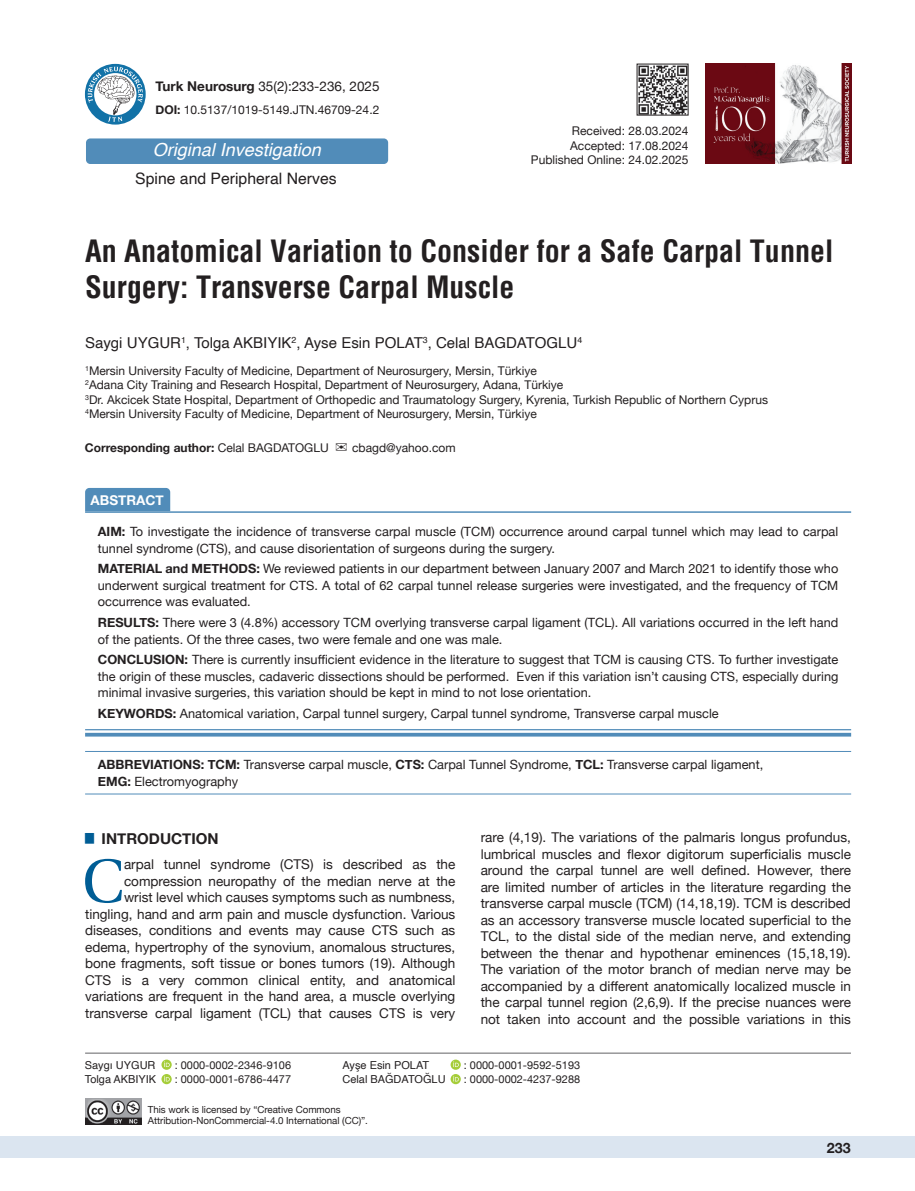
<style>
.page{position:relative;width:915px;height:1191px;background:#fff}
.page>*{position:absolute;margin:0;border:0;box-sizing:border-box;transform-origin:0 0}
.t1{font:61.2px "Utopia";color:#005d95}
.t2{font:700 condensed 30px/36px "Helvetica";color:#231f20}
.t3{font:italic 18px "Helvetica";color:#fff}
.t4{font:15.75px "Helvetica";color:#231f20}
.t5{font:15px "Helvetica";color:#231f20}
.t6{font:700 15px "Helvetica Neue";color:#231f20}
.t7{font:700 14.25px "Helvetica Neue";color:#231f20}
.t8{font:13.5px/16.5px "Helvetica Neue";color:#231f20;text-align:justify}
.t9{font:700 13.5px "Helvetica Neue";color:#fff}
.t10{font:12.75px/16.5px "Helvetica Neue";color:#231f20}
.t11{font:12px/14.4px "Helvetica Neue";color:#231f20}
.t12{font:700 12px "Helvetica Neue";color:#231f20}
.t13{font:10.95px "Helvetica Neue";color:#231f20}
.t14{font:10.95px "Helvetica";color:#231f20}
.t15{font:9.75px/11.2px "Helvetica Neue";letter-spacing:-.005em;color:#231f20}
.s1{font-weight:700}
.s2{font-weight:400}
</style>
<div class="page">
<div style="left:0;top:1136px;width:914px;height:22px;background:#dbe5f0"></div>
<hr style="left:85px;top:1052px;width:765px;height:1px;background:#636366">
<div style="left:85px;top:488px;width:85px;height:23px;background:#518cb9"></div>
<svg style="left:85px;top:730px;width:765px;height:3px"></svg>
<hr style="left:85px;top:511px;width:765px;height:2px;background:#518cb9">
<hr style="left:85px;top:729px;width:765px;height:1px;background:#518cb9">
<hr style="left:85px;top:733px;width:765px;height:3px;background:#518cb9">
<hr style="left:85px;top:751px;width:765px;height:1px;background:#518cb9">
<hr style="left:85px;top:793px;width:765px;height:1px;background:#518cb9">
<svg style="left:161px;top:1059px;width:11px;height:10px"></svg>
<svg style="left:164px;top:1061px;width:6px;height:6px"></svg>
<svg style="left:161px;top:1074px;width:11px;height:10px"></svg>
<svg style="left:164px;top:1075px;width:6px;height:6px"></svg>
<svg style="left:450px;top:1059px;width:10px;height:10px"></svg>
<svg style="left:453px;top:1061px;width:5px;height:6px"></svg>
<svg style="left:450px;top:1074px;width:10px;height:10px"></svg>
<svg style="left:453px;top:1075px;width:5px;height:6px"></svg>
<svg style="left:85px;top:64px;width:61px;height:61px"></svg>
<svg style="left:88px;top:67px;width:55px;height:55px"></svg>
<div style="left:86px;top:138px;width:302px;height:26px;background:#518cb9;border-radius:4px"></div>
<img style="left:638px;top:66px;width:48px;height:47px">
<div style="left:636px;top:64px;width:52px;height:51px;border:1px solid #231f20"></div>
<img style="left:705px;top:64px;width:145px;height:100px">
<img style="left:85px;top:1098px;width:56px;height:26px">
<p class="t8" style="left:155px;top:79px;width:225px"><span class="s1">Turk Neurosurg</span> 35(2):233-236, 2025</p>
<p class="t11" style="left:155px;top:103px;width:225px"><span class="s1">DOI:</span> 10.5137/1019-5149.JTN.46709-24.2</p>
<h3 class="t3" style="left:153px;top:136px;width:170px">Original Investigation</h3>
<p class="t4" style="left:135px;top:166px;width:203px">Spine and Peripheral Nerves</p>
<p class="t11" style="left:530px;top:124px;width:159px;text-align:right">Received: 28.03.2024<br>Accepted: 17.08.2024<br>Published Online: 24.02.2025</p>
<h2 class="t2" style="left:85px;top:233px;width:749px">An Anatomical Variation to Consider for a Safe Carpal Tunnel<br>Surgery: Transverse Carpal Muscle</h2>
<p class="t5" style="left:85px;top:331px;width:498px">Saygi UYGUR<sup>1</sup>, Tolga AKBIYIK<sup>2</sup>, Ayse Esin POLAT<sup>3</sup>, Celal BAGDATOGLU<sup>4</sup></p>
<p class="t11" style="left:85px;top:364px;width:684px"><sup>1</sup>Mersin University Faculty of Medicine, Department of Neurosurgery, Mersin, Türkiye<br><sup>2</sup>Adana City Training and Research Hospital, Department of Neurosurgery, Adana, Türkiye<br><sup>3</sup>Dr. Akcicek State Hospital, Department of Orthopedic and Traumatology Surgery, Kyrenia, Turkish Republic of Northern Cyprus <sup>4</sup>Mersin University Faculty of Medicine, Department of Neurosurgery, Mersin, Türkiye</p>
<p class="t12" style="left:85px;top:438px;width:245px">Corresponding author: <span class="s2">Celal BAGDATOGLU</span></p>
<p class="t11" style="left:352px;top:441px;width:105px">cbagd@yahoo.com</p>
<p class="t9" style="left:91px;top:489px;width:75px">ABSTRACT</p>
<p class="t10" style="left:98px;top:524px;width:741px"><span class="s1">AIM:</span> To investigate the incidence of transverse carpal muscle (TCM) occurrence around carpal tunnel which may lead to carpal tunnel syndrome (CTS), and cause disorientation of surgeons during the surgery.</p>
<p class="t10" style="left:98px;top:561px;width:741px;text-align:justify"><span class="s1">MATERIAL and METHODS:</span> We reviewed patients in our department between January 2007 and March 2021 to identify those who underwent surgical treatment for CTS. A total of 62 carpal tunnel release surgeries were investigated, and the frequency of TCM occurrence was evaluated.</p>
<p class="t10" style="left:98px;top:615px;width:741px"><span class="s1">RESULTS:</span> There were 3 (4.8%) accessory TCM overlying transverse carpal ligament (TCL). All variations occurred in the left hand of the patients. Of the three cases, two were female and one was male.</p>
<p class="t10" style="left:98px;top:652px;width:741px;text-align:justify"><span class="s1">CONCLUSION:</span> There is currently insufficient evidence in the literature to suggest that TCM is causing CTS. To further investigate the origin of these muscles, cadaveric dissections should be performed. Even if this variation isn’t causing CTS, especially during minimal invasive surgeries, this variation should be kept in mind to not lose orientation.</p>
<p class="t10" style="left:98px;top:706px;width:622px"><span class="s1">KEYWORDS:</span> Anatomical variation, Carpal tunnel surgery, Carpal tunnel syndrome, Transverse carpal muscle</p>
<p class="t10" style="left:98px;top:757px;width:666px"><span class="s1">ABBREVIATIONS: TCM:</span> Transverse carpal muscle, <span class="s1">CTS:</span> Carpal Tunnel Syndrome, <span class="s1">TCL:</span> Transverse carpal ligament,<br><span class="s1">EMG:</span> Electromyography</p>
<p class="t6" style="left:85px;top:827px;width:135px"><sup>█</sup> INTRODUCTION</p>
<h1 class="t1" style="left:82px;top:846px;width:43px">C</h1>
<p class="t8" style="left:85px;top:857px;width:371px;text-align:right">arpal tunnel syndrome (CTS) is described as the compression neuropathy of the median nerve at the<br>wrist level which causes symptoms such as numbness, tingling, hand and arm pain and muscle dysfunction. Various diseases, conditions and events may cause CTS such as edema, hypertrophy of the synovium, anomalous structures, bone fragments, soft tissue or bones tumors (19). Although CTS is a very common clinical entity, and anatomical variations are frequent in the hand area, a muscle overlying transverse carpal ligament (TCL) that causes CTS is very</p>
<p class="t8" style="left:480px;top:830px;width:371px">rare (4,19). The variations of the palmaris longus profundus, lumbrical muscles and flexor digitorum superficialis muscle around the carpal tunnel are well defined. However, there are limited number of articles in the literature regarding the transverse carpal muscle (TCM) (14,18,19). TCM is described as an accessory transverse muscle located superficial to the TCL, to the distal side of the median nerve, and extending between the thenar and hypothenar eminences (15,18,19).<br>The variation of the motor branch of median nerve may be accompanied by a different anatomically localized muscle in the carpal tunnel region (2,6,9). If the precise nuances were not taken into account and the possible variations in this</p>
<p class="t14" style="left:85px;top:1056px;width:72px">Saygı UYGUR</p>
<p class="t13" style="left:175px;top:1057px;width:118px">: 0000-0002-2346-9106</p>
<p class="t14" style="left:85px;top:1071px;width:73px">Tolga AKBIYIK</p>
<p class="t13" style="left:175px;top:1071px;width:118px">: 0000-0001-6786-4477</p>
<p class="t14" style="left:342px;top:1056px;width:88px">Ayşe Esin POLAT</p>
<p class="t13" style="left:463px;top:1057px;width:118px">: 0000-0001-9592-5193</p>
<p class="t14" style="left:342px;top:1071px;width:105px">Celal BAĞDATOĞLU</p>
<p class="t13" style="left:463px;top:1071px;width:118px">: 0000-0002-4237-9288</p>
<p class="t15" style="left:148px;top:1104px;width:221px">This work is licensed by “Creative Commons<br>Attribution-NonCommercial-4.0 International (CC)”.</p>
<p class="t7" style="left:826px;top:1137px;width:25px">233</p>
</div>
